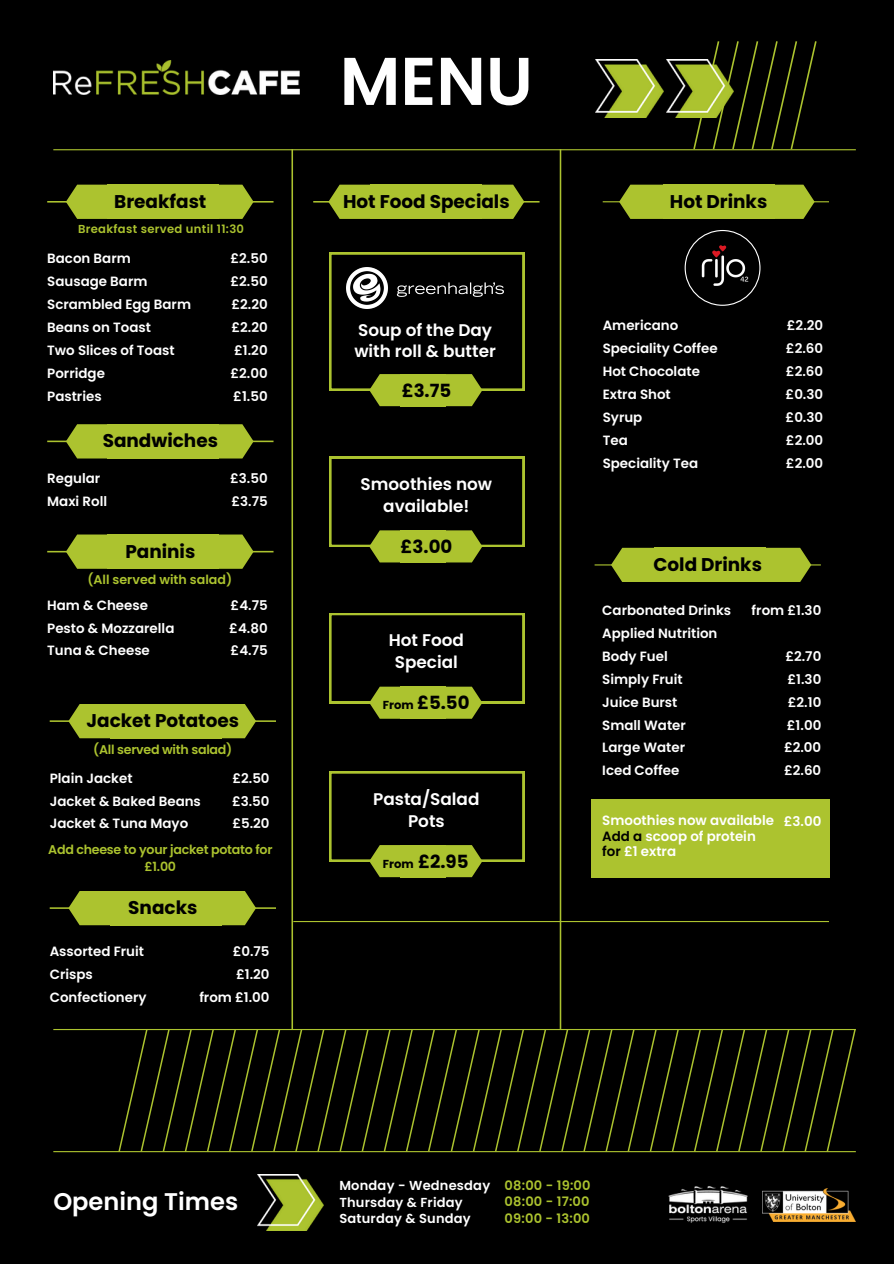
<style>
.page{position:relative;width:894px;height:1264px;background:#fff}
.page>*{position:absolute;margin:0;border:0;box-sizing:border-box;transform-origin:0 0}
.t1{font:600 67.35px "Poppins";color:#fff}
.t2{font:600 24.15px "Poppins";color:#fff}
.t3{font:700 18.45px "Poppins";color:#000}
.t4{font:700 18.15px "Poppins";color:#000}
.t5{font:600 16.8px/21.3px "Poppins";color:#fff;text-align:center}
.t6{font:600 13.35px/23px "Poppins";color:#fff}
.t7{font:600 13.05px/16px "Poppins";letter-spacing:.015em;color:#fff}
.t8{font:600 13.05px/16px "Poppins";letter-spacing:.015em;color:#acc32f;text-align:justify}
.t9{font:600 12.6px/17.4px "Poppins";letter-spacing:-.02em;color:#acc32f;text-align:center}
.t10{font:600 12.6px "Poppins";color:#acc32f}
.t11{font:600 11.55px "Poppins";letter-spacing:.03em;color:#acc32f}
.s1{font-size:11.55px}
.s2{color:#000}
</style>
<div class="page">
<div style="left:0;top:0;width:893px;height:1263px;background:#000"></div>
<svg style="left:692px;top:41px;width:125px;height:110px"></svg>
<hr style="left:47px;top:201px;width:226px;height:1px;background:#acc32f">
<div style="left:107px;top:185px;width:111px;height:34px;background:#acc32f"></div>
<svg style="left:218px;top:185px;width:35px;height:34px"></svg>
<svg style="left:66px;top:185px;width:41px;height:34px"></svg>
<hr style="left:47px;top:440px;width:226px;height:2px;background:#acc32f">
<div style="left:107px;top:424px;width:111px;height:34px;background:#acc32f"></div>
<svg style="left:218px;top:424px;width:35px;height:34px"></svg>
<svg style="left:66px;top:424px;width:41px;height:34px"></svg>
<hr style="left:47px;top:551px;width:226px;height:1px;background:#acc32f">
<div style="left:107px;top:534px;width:111px;height:35px;background:#acc32f"></div>
<svg style="left:218px;top:534px;width:35px;height:35px"></svg>
<svg style="left:66px;top:534px;width:41px;height:35px"></svg>
<hr style="left:50px;top:907px;width:226px;height:1px;background:#acc32f">
<div style="left:110px;top:891px;width:111px;height:34px;background:#acc32f"></div>
<svg style="left:221px;top:891px;width:35px;height:34px"></svg>
<svg style="left:68px;top:891px;width:42px;height:34px"></svg>
<hr style="left:50px;top:720px;width:226px;height:2px;background:#acc32f">
<div style="left:110px;top:704px;width:111px;height:34px;background:#acc32f"></div>
<svg style="left:221px;top:704px;width:35px;height:34px"></svg>
<svg style="left:68px;top:704px;width:42px;height:34px"></svg>
<hr style="left:594px;top:564px;width:226px;height:1px;background:#acc32f">
<div style="left:654px;top:548px;width:111px;height:34px;background:#acc32f"></div>
<svg style="left:765px;top:548px;width:46px;height:34px;background:#98ac29"></svg>
<svg style="left:610px;top:548px;width:44px;height:34px"></svg>
<div style="left:591px;top:799px;width:237px;height:78px;background:#acc32f"></div>
<img style="left:53px;top:60px;width:247px;height:34px">
<svg style="left:117px;top:1027px;width:739px;height:126px"></svg>
<img style="left:257px;top:1174px;width:67px;height:56px">
<img style="left:762px;top:1188px;width:93px;height:33px">
<img style="left:668px;top:1186px;width:80px;height:37px">
<hr style="left:293px;top:921px;width:535px;height:1px;background:#acc32f">
<hr style="left:53px;top:1028px;width:802px;height:2px;background:#acc32f">
<hr style="left:53px;top:149px;width:802px;height:1px;background:#acc32f">
<hr style="left:291px;top:149px;width:2px;height:879px;background:#acc32f">
<hr style="left:559px;top:149px;width:2px;height:879px;background:#acc32f">
<hr style="left:313px;top:201px;width:226px;height:1px;background:#acc32f">
<div style="left:370px;top:185px;width:111px;height:34px;background:#acc32f"></div>
<svg style="left:481px;top:185px;width:43px;height:34px"></svg>
<svg style="left:328px;top:185px;width:42px;height:34px"></svg>
<svg style="left:329px;top:252px;width:195px;height:154px"></svg>
<svg style="left:329px;top:457px;width:195px;height:105px"></svg>
<svg style="left:329px;top:613px;width:195px;height:105px"></svg>
<svg style="left:329px;top:771px;width:195px;height:106px"></svg>
<hr style="left:53px;top:1151px;width:802px;height:1px;background:#acc32f">
<img style="left:595px;top:60px;width:68px;height:57px">
<img style="left:666px;top:60px;width:67px;height:57px">
<hr style="left:602px;top:201px;width:226px;height:1px;background:#acc32f">
<div style="left:663px;top:185px;width:111px;height:34px;background:#acc32f"></div>
<svg style="left:774px;top:185px;width:40px;height:34px"></svg>
<svg style="left:619px;top:185px;width:44px;height:34px"></svg>
<svg style="left:684px;top:230px;width:75px;height:75px"></svg>
<p class="t3" style="left:114px;top:188px;width:94px">Breakfast</p>
<h3 class="t11" style="left:78px;top:221px;width:167px">Breakfast served until 11:30</h3>
<p class="t6" style="left:47px;top:247px;width:145px">Bacon Barm<br>Sausage Barm<br>Scrambled Egg Barm<br>Beans on Toast<br>Two Slices of Toast<br>Porridge<br>Pastries</p>
<p class="t6" style="left:230px;top:247px;width:39px;text-align:justify">£2.50 £2.50 £2.20 £2.20 £1.20 £2.00 £1.50</p>
<h1 class="t3" style="left:103px;top:428px;width:117px">Sandwiches</h1>
<p class="t6" style="left:47px;top:467px;width:61px">Regular<br>Maxi Roll</p>
<p class="t6" style="left:230px;top:467px;width:39px">£3.50 £3.75</p>
<h3 class="t3" style="left:125px;top:538px;width:71px">Paninis</h3>
<p class="t10" style="left:87px;top:570px;width:146px">(All served with salad)</p>
<p class="t6" style="left:47px;top:593px;width:129px">Ham &amp; Cheese<br>Pesto &amp; Mozzarella<br>Tuna &amp; Cheese</p>
<p class="t6" style="left:229px;top:593px;width:40px;text-align:justify">£4.75 £4.80 £4.75</p>
<h4 class="t3" style="left:87px;top:707px;width:154px">Jacket Potatoes</h4>
<h4 class="t9" style="left:93px;top:740px;width:141px">(All served with salad)</h4>
<h3 class="t6" style="left:50px;top:766px;width:153px">Plain Jacket<br>Jacket &amp; Baked Beans<br>Jacket &amp; Tuna Mayo</h3>
<p class="t6" style="left:232px;top:766px;width:39px;text-align:justify">£2.50 £3.50 £5.20</p>
<p class="t9" style="left:48px;top:840px;width:226px">Add cheese to your jacket potato for £1.00</p>
<p class="t3" style="left:128px;top:894px;width:71px">Snacks</p>
<h4 class="t6" style="left:50px;top:939px;width:98px">Assorted Fruit<br>Crisps<br>Confectionery</h4>
<h3 class="t6" style="left:199px;top:939px;width:72px;text-align:right">£0.75 £1.20<br>from £1.00</h3>
<h5 class="t1" style="left:339px;top:34px;width:194px">MENU</h5>
<h5 class="t3" style="left:343px;top:188px;width:168px">Hot Food Specials</h5>
<h5 class="t5" style="left:354px;top:319px;width:143px;text-align:left">Soup of the Day with roll &amp; butter</h5>
<h5 class="t4" style="left:401px;top:377px;width:51px">£3.75</h5>
<h5 class="t5" style="left:360px;top:474px;width:133px">Smoothies now available!</h5>
<h3 class="t4" style="left:400px;top:534px;width:53px">£3.00</h3>
<h5 class="t5" style="left:388px;top:629px;width:77px">Hot Food<br>Special</h5>
<h3 class="t4" style="left:383px;top:690px;width:88px"><span class="s1">From</span> £5.50</h3>
<p class="t5" style="left:373px;top:789px;width:108px">Pasta/Salad<br>Pots</p>
<h3 class="t4" style="left:383px;top:849px;width:87px"><span class="s1">From</span> £2.95</h3>
<p class="t3" style="left:669px;top:188px;width:99px">Hot Drinks</p>
<h5 class="t6" style="left:602px;top:314px;width:116px">Americano<br>Speciality Coffee<br>Hot Chocolate<br>Extra Shot<br>Syrup<br>Tea<br>Speciality Tea</h5>
<h5 class="t6" style="left:785px;top:314px;width:39px;text-align:justify">£2.20 £2.60 £2.60 £0.30 £0.30 £2.00 £2.00</h5>
<h2 class="t3" style="left:653px;top:551px;width:110px">Cold Drinks</h2>
<p class="t6" style="left:602px;top:599px;width:130px">Carbonated Drinks<br>Applied Nutrition<br>Body Fuel<br>Simply Fruit<br>Juice Burst<br>Small Water<br>Large Water<br>Iced Coffee</p>
<h3 class="t6" style="left:751px;top:599px;width:71px">from £1.30</h3>
<h2 class="t6" style="left:783px;top:644px;width:39px;text-align:justify">£2.70 £1.30 £2.10 £1.00 £2.00 £2.60</h2>
<h5 class="t6" style="left:602px;top:812px;width:173px;line-height:15.6px">Smoothies now available<br><span class="s2">Add a</span> scoop of protein <span class="s2">for</span> £1 extra</h5>
<h3 class="t6" style="left:783px;top:809px;width:39px">£3.00</h3>
<p class="t2" style="left:53px;top:1184px;width:186px">Opening Times</p>
<h3 class="t7" style="left:339px;top:1177px;width:152px">Monday - Wednesday<br>Thursday &amp; Friday<br>Saturday &amp; Sunday</h3>
<h5 class="t8" style="left:504px;top:1177px;width:87px">08:00 - 19:00<br>08:00 - 17:00<br>09:00 - 13:00</h5>
</div>
